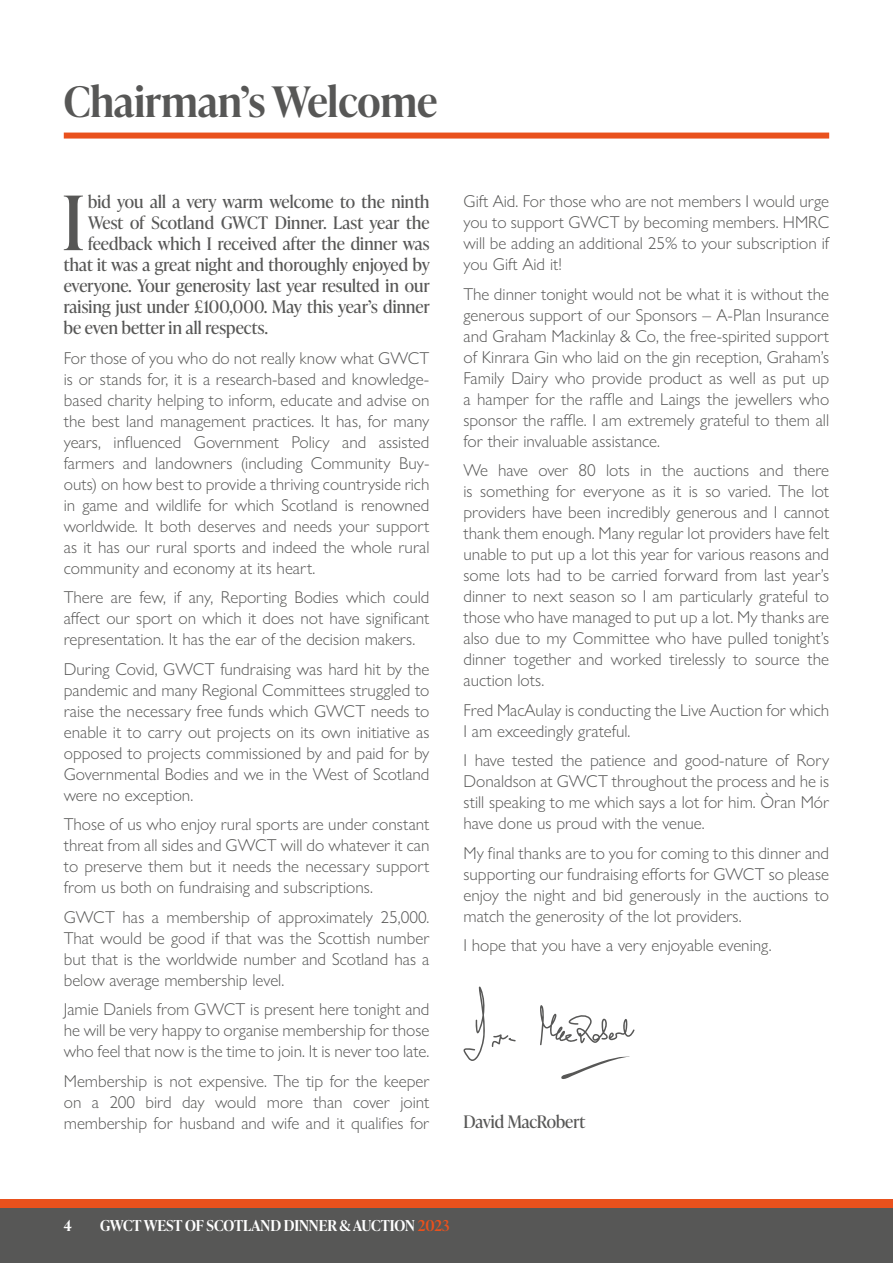
<style>
.page{position:relative;width:893px;height:1263px;background:#fff}
.page>*{position:absolute;margin:0;border:0;box-sizing:border-box;transform-origin:0 0}
.t1{font:75px "Ivy Presto Headline";color:#575756}
.t2{font:600 42px "Ivy Presto Headline";color:#575756}
.t3{font:300 17.25px/21px "Gill Sans Nova";color:#575756;text-align:justify}
.t4{font:17.25px "Ivy Presto Headline";letter-spacing:.01em;color:#575756}
.t5{font:600 15px "Ivy Presto Headline";color:#fff}
.s1{color:#e9511d}
</style>
<div class="page">
<div style="left:64px;top:133px;width:765px;height:6px;background:#e9511d"></div>
<svg style="left:463px;top:986px;width:22px;height:75px"></svg>
<svg style="left:491px;top:1034px;width:25px;height:13px"></svg>
<svg style="left:540px;top:1005px;width:95px;height:40px"></svg>
<svg style="left:561px;top:1056px;width:69px;height:23px"></svg>
<div style="left:0;top:1208px;width:893px;height:55px;background:#575756"></div>
<div style="left:0;top:1199px;width:893px;height:9px;background:#e9511d"></div>
<h2 class="t2" style="left:64px;top:72px;width:375px">Chairman’s Welcome</h2>
<h1 class="t1" style="left:62px;top:169px;width:23px">I</h1>
<p class="t4" style="left:88px;top:189px;width:343px">bid you all a very warm welcome to the ninth</p>
<p class="t4" style="left:88px;top:210px;width:343px">West of Scotland GWCT Dinner. Last year the</p>
<p class="t4" style="left:88px;top:231px;width:343px">feedback which I received after the dinner was</p>
<p class="t4" style="left:64px;top:252px;width:368px">that it was a great night and thoroughly enjoyed by</p>
<p class="t4" style="left:64px;top:273px;width:367px">everyone. Your generosity last year resulted in our</p>
<p class="t4" style="left:64px;top:294px;width:367px">raising just under £100,000. May this year’s dinner</p>
<p class="t4" style="left:64px;top:315px;width:205px">be even better in all respects.</p>
<p class="t3" style="left:64px;top:347px;width:367px">For those of you who do not really know what GWCT is or stands for, it is a research-based and knowledge&shy;based charity helping to inform, educate and advise on the best land management practices. It has, for many years, influenced Government Policy and assisted farmers and landowners (including Community Buy&shy;outs) on how best to provide a thriving countryside rich in game and wildlife for which Scotland is renowned worldwide. It both deserves and needs your support as it has our rural sports and indeed the whole rural community and economy at its heart.</p>
<p class="t3" style="left:64px;top:586px;width:367px">There are few, if any, Reporting Bodies which could affect our sport on which it does not have significant representation. It has the ear of the decision makers.</p>
<p class="t3" style="left:64px;top:658px;width:367px">During Covid, GWCT fundraising was hard hit by the pandemic and many Regional Committees struggled to raise the necessary free funds which GWCT needs to enable it to carry out projects on its own initiative as opposed to projects commissioned by and paid for by Governmental Bodies and we in the West of Scotland were no exception.</p>
<p class="t3" style="left:64px;top:813px;width:367px">Those of us who enjoy rural sports are under constant threat from all sides and GWCT will do whatever it can to preserve them but it needs the necessary support from us both on fundraising and subscriptions.</p>
<p class="t3" style="left:64px;top:906px;width:367px">GWCT has a membership of approximately 25,000.<br>That would be good if that was the Scottish number but that is the worldwide number and Scotland has a below average membership level.</p>
<p class="t3" style="left:64px;top:998px;width:367px">Jamie Daniels from GWCT is present here tonight and he will be very happy to organise membership for those who feel that now is the time to join. It is never too late.</p>
<p class="t3" style="left:64px;top:1070px;width:367px">Membership is not expensive. The tip for the keeper on a 200 bird day would more than cover joint membership for husband and wife and it qualifies for</p>
<p class="t3" style="left:463px;top:191px;width:367px">Gift Aid. For those who are not members I would urge you to support GWCT by becoming members. HMRC will be adding an additional 25% to your subscription if you Gift Aid it!</p>
<p class="t3" style="left:463px;top:283px;width:367px">The dinner tonight would not be what it is without the generous support of our Sponsors – A-Plan Insurance and Graham Mackinlay &amp; Co, the free-spirited support of Kinrara Gin who laid on the gin reception, Graham’s Family Dairy who provide product as well as put up a hamper for the raffle and Laings the jewellers who sponsor the raffle. I am extremely grateful to them all for their invaluable assistance.</p>
<p class="t3" style="left:463px;top:460px;width:367px">We have over 80 lots in the auctions and there is something for everyone as it is so varied. The lot providers have been incredibly generous and I cannot thank them enough. Many regular lot providers have felt unable to put up a lot this year for various reasons and some lots had to be carried forward from last year’s dinner to next season so I am particularly grateful to those who have managed to put up a lot. My thanks are also due to my Committee who have pulled tonight’s dinner together and worked tirelessly to source the auction lots.</p>
<p class="t3" style="left:463px;top:699px;width:367px">Fred MacAulay is conducting the Live Auction for which<br>I am exceedingly grateful.</p>
<p class="t3" style="left:463px;top:749px;width:367px">I have tested the patience and good-nature of Rory Donaldson at GWCT throughout the process and he is still speaking to me which says a lot for him. Òran Mór have done us proud with the venue.</p>
<p class="t3" style="left:463px;top:842px;width:367px">My final thanks are to you for coming to this dinner and supporting our fundraising efforts for GWCT so please enjoy the night and bid generously in the auctions to match the generosity of the lot providers.</p>
<p class="t3" style="left:463px;top:934px;width:310px">I hope that you have a very enjoyable evening.</p>
<p class="t4" style="left:463px;top:1109px;width:123px">David MacRobert</p>
<p class="t5" style="left:64px;top:1215px;width:10px">4</p>
<p class="t5" style="left:100px;top:1215px;width:351px">GWCT WEST OF SCOTLAND DINNER &amp; AUCTION <span class="s1">2023</span></p>
</div>
